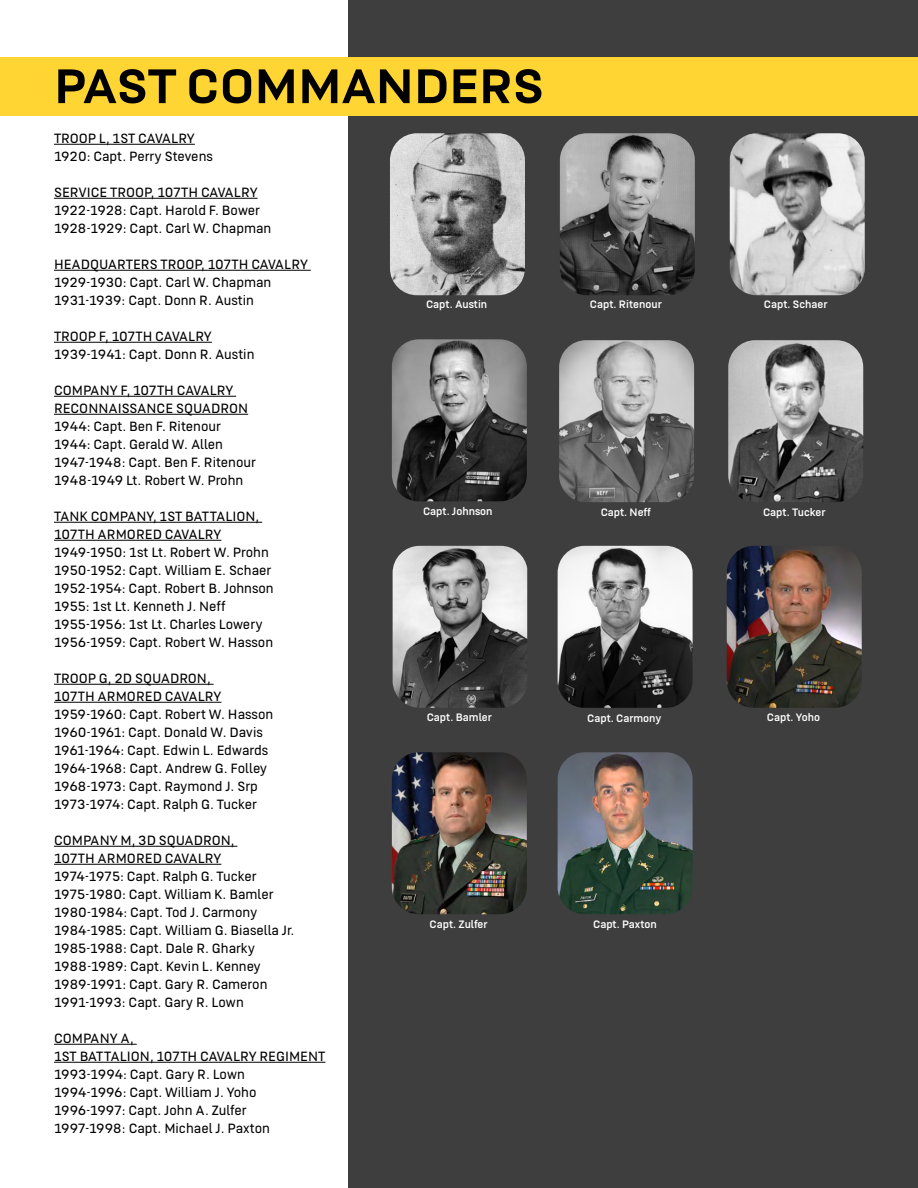
<style>
.page{position:relative;width:918px;height:1188px;background:#fff}
.page>*{position:absolute;margin:0;border:0;box-sizing:border-box;transform-origin:0 0}
.t1{font:700 54px "US Army";color:#000}
.t2{font:300 15px "US Army";color:#000}
.t3{font:300 15px "US Army";letter-spacing:-.02em;color:#000}
.t4{font:12px "US Army";color:#fff}
</style>
<div class="page">
<div style="left:349px;top:0;width:569px;height:1188px;background:#3e3e3e"></div>
<hr style="left:54px;top:144px;width:141px;height:1px;background:#000">
<hr style="left:54px;top:198px;width:204px;height:1px;background:#000">
<hr style="left:54px;top:270px;width:257px;height:1px;background:#000">
<hr style="left:54px;top:342px;width:158px;height:1px;background:#000">
<hr style="left:54px;top:396px;width:182px;height:1px;background:#000">
<hr style="left:54px;top:414px;width:194px;height:1px;background:#000">
<hr style="left:54px;top:522px;width:208px;height:1px;background:#000">
<hr style="left:54px;top:540px;width:167px;height:1px;background:#000">
<hr style="left:54px;top:684px;width:160px;height:1px;background:#000">
<hr style="left:54px;top:702px;width:167px;height:1px;background:#000">
<hr style="left:54px;top:846px;width:183px;height:1px;background:#000">
<hr style="left:54px;top:864px;width:167px;height:1px;background:#000">
<hr style="left:54px;top:1044px;width:83px;height:1px;background:#000">
<hr style="left:54px;top:1062px;width:271px;height:1px;background:#000">
<img style="left:390px;top:133px;width:135px;height:162px">
<img style="left:560px;top:133px;width:135px;height:162px">
<img style="left:393px;top:546px;width:134px;height:162px">
<img style="left:558px;top:546px;width:135px;height:162px">
<img style="left:727px;top:546px;width:135px;height:162px">
<img style="left:392px;top:752px;width:135px;height:162px">
<img style="left:558px;top:752px;width:135px;height:162px">
<img style="left:559px;top:340px;width:135px;height:162px">
<img style="left:728px;top:340px;width:135px;height:162px">
<img style="left:392px;top:339px;width:135px;height:162px">
<div style="left:0;top:57px;width:916px;height:58px;background:#fed532"></div>
<img style="left:730px;top:133px;width:135px;height:162px">
<hr style="left:916px;top:57px;width:2px;height:58px;background:#fed532">
<p class="t1" style="left:54px;top:56px;width:492px">PAST COMMANDERS</p>
<p class="t2" style="left:54px;top:130px;width:142px">TROOP L, 1ST CAVALRY</p>
<p class="t2" style="left:54px;top:148px;width:160px">1920: Capt. Perry Stevens</p>
<p class="t2" style="left:54px;top:184px;width:205px">SERVICE TROOP, 107TH CAVALRY</p>
<p class="t2" style="left:54px;top:202px;width:207px">1922-1928: Capt. Harold F. Bower</p>
<p class="t2" style="left:54px;top:220px;width:219px">1928-1929: Capt. Carl W. Chapman</p>
<p class="t2" style="left:54px;top:256px;width:255px">HEADQUARTERS TROOP, 107TH CAVALRY</p>
<p class="t2" style="left:54px;top:274px;width:219px">1929-1930: Capt. Carl W. Chapman</p>
<p class="t2" style="left:54px;top:292px;width:202px">1931-1939: Capt. Donn R. Austin</p>
<p class="t2" style="left:54px;top:328px;width:159px">TROOP F, 107TH CAVALRY</p>
<p class="t2" style="left:54px;top:346px;width:202px">1939-1941: Capt. Donn R. Austin</p>
<p class="t2" style="left:54px;top:382px;width:181px">COMPANY F, 107TH CAVALRY</p>
<p class="t2" style="left:54px;top:400px;width:196px">RECONNAISSANCE SQUADRON</p>
<p class="t2" style="left:54px;top:418px;width:168px">1944: Capt. Ben F. Ritenour</p>
<p class="t2" style="left:54px;top:436px;width:171px">1944: Capt. Gerald W. Allen</p>
<p class="t2" style="left:54px;top:454px;width:203px">1947-1948: Capt. Ben F. Ritenour</p>
<p class="t2" style="left:54px;top:472px;width:191px">1948-1949 Lt. Robert W. Prohn</p>
<p class="t2" style="left:54px;top:508px;width:207px">TANK COMPANY, 1ST BATTALION,</p>
<p class="t2" style="left:54px;top:526px;width:169px">107TH ARMORED CAVALRY</p>
<p class="t2" style="left:54px;top:544px;width:216px">1949-1950: 1st Lt. Robert W. Prohn</p>
<p class="t2" style="left:54px;top:562px;width:219px">1950-1952: Capt. William E. Schaer</p>
<p class="t2" style="left:54px;top:580px;width:221px">1952-1954: Capt. Robert B. Johnson</p>
<p class="t2" style="left:54px;top:598px;width:173px">1955: 1st Lt. Kenneth J. Neff</p>
<p class="t2" style="left:54px;top:616px;width:210px">1955-1956: 1st Lt. Charles Lowery</p>
<p class="t2" style="left:54px;top:634px;width:221px">1956-1959: Capt. Robert W. Hasson</p>
<p class="t2" style="left:54px;top:670px;width:158px">TROOP G, 2D SQUADRON,</p>
<p class="t2" style="left:54px;top:688px;width:169px">107TH ARMORED CAVALRY</p>
<p class="t2" style="left:54px;top:706px;width:221px">1959-1960: Capt. Robert W. Hasson</p>
<p class="t2" style="left:54px;top:724px;width:211px">1960-1961: Capt. Donald W. Davis</p>
<p class="t2" style="left:54px;top:742px;width:216px">1961-1964: Capt. Edwin L. Edwards</p>
<p class="t2" style="left:54px;top:760px;width:215px">1964-1968: Capt. Andrew G. Folley</p>
<p class="t2" style="left:54px;top:778px;width:205px">1968-1973: Capt. Raymond J. Srp</p>
<p class="t2" style="left:54px;top:796px;width:204px">1973-1974: Capt. Ralph G. Tucker</p>
<p class="t2" style="left:54px;top:832px;width:182px">COMPANY M, 3D SQUADRON,</p>
<p class="t2" style="left:54px;top:850px;width:169px">107TH ARMORED CAVALRY</p>
<p class="t2" style="left:54px;top:868px;width:204px">1974-1975: Capt. Ralph G. Tucker</p>
<p class="t2" style="left:54px;top:886px;width:221px">1975-1980: Capt. William K. Bamler</p>
<p class="t2" style="left:54px;top:904px;width:205px">1980-1984: Capt. Tod J. Carmony</p>
<p class="t2" style="left:54px;top:922px;width:242px">1984-1985: Capt. William G. Biasella Jr.</p>
<p class="t2" style="left:54px;top:940px;width:203px">1985-1988: Capt. Dale R. Gharky</p>
<p class="t3" style="left:54px;top:958px;width:208px">1988-1989: Capt. Kevin L. Kenney</p>
<p class="t2" style="left:54px;top:976px;width:215px">1989-1991: Capt. Gary R. Cameron</p>
<p class="t2" style="left:54px;top:994px;width:191px">1991-1993: Capt. Gary R. Lown</p>
<p class="t2" style="left:54px;top:1030px;width:81px">COMPANY A,</p>
<p class="t2" style="left:54px;top:1048px;width:273px">1ST BATTALION, 107TH CAVALRY REGIMENT</p>
<p class="t2" style="left:54px;top:1066px;width:193px">1993-1994: Capt. Gary R. Lown</p>
<p class="t2" style="left:54px;top:1084px;width:204px">1994-1996: Capt. William J. Yoho</p>
<p class="t2" style="left:54px;top:1102px;width:194px">1996-1997: Capt. John A. Zulfer</p>
<p class="t2" style="left:54px;top:1120px;width:218px">1997-1998: Capt. Michael J. Paxton</p>
<p class="t4" style="left:426px;top:298px;width:63px">Capt. Austin</p>
<p class="t4" style="left:590px;top:298px;width:73px">Capt. Ritenour</p>
<p class="t4" style="left:764px;top:298px;width:65px">Capt. Schaer</p>
<p class="t4" style="left:423px;top:504px;width:71px">Capt. Johnson</p>
<p class="t4" style="left:601px;top:505px;width:52px">Capt. Neff</p>
<p class="t4" style="left:763px;top:505px;width:64px">Capt. Tucker</p>
<p class="t4" style="left:427px;top:711px;width:67px">Capt. Bamler</p>
<p class="t4" style="left:587px;top:712px;width:76px">Capt. Carmony</p>
<p class="t4" style="left:767px;top:711px;width:55px">Capt. Yoho</p>
<p class="t4" style="left:430px;top:917px;width:59px">Capt. Zulfer</p>
<p class="t4" style="left:593px;top:918px;width:65px">Capt. Paxton</p>
</div>
